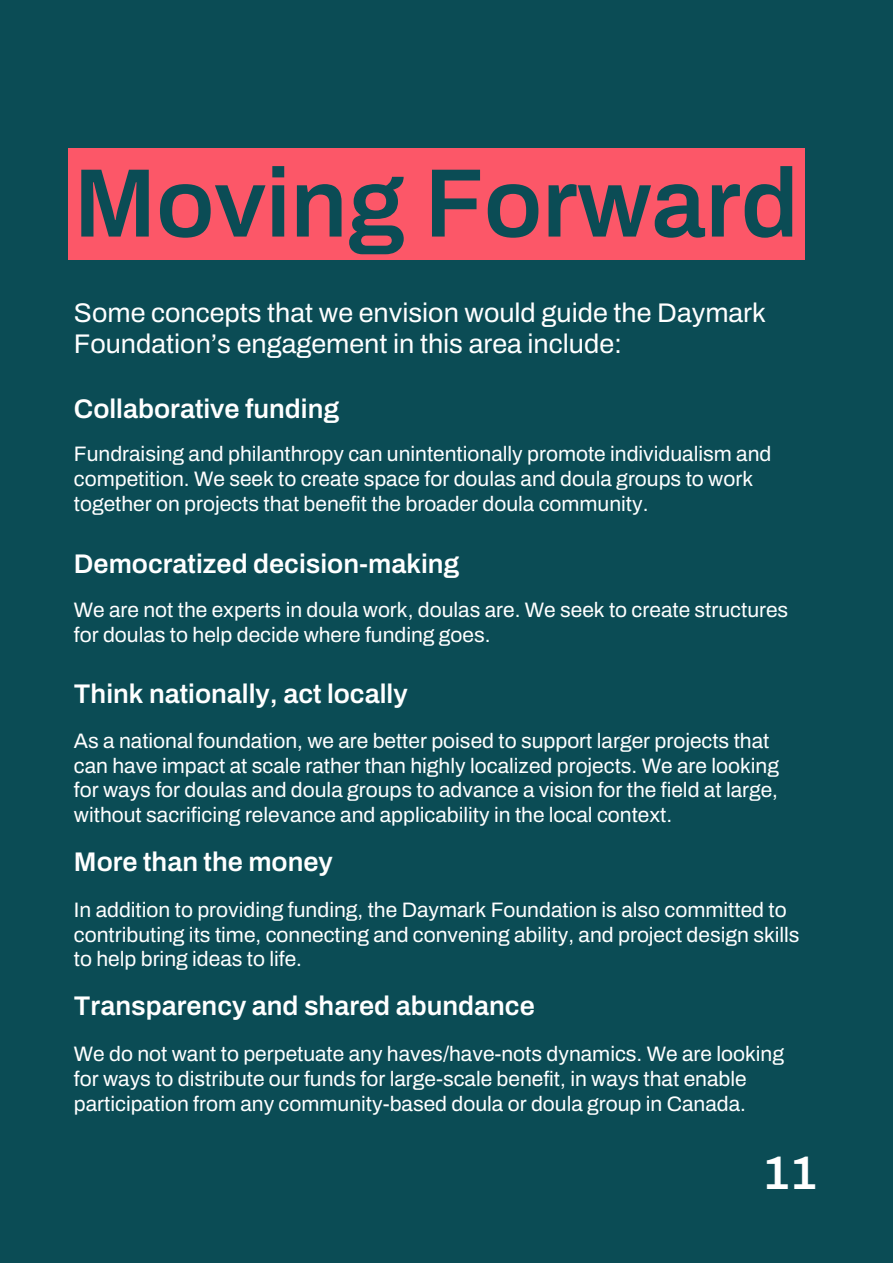
<style>
.page{position:relative;width:893px;height:1264px;background:#fff}
.page>*{position:absolute;margin:0;border:0;box-sizing:border-box;transform-origin:0 0}
.t1{font:600 97.35px "Archivo";color:#0b4c55}
.t2{font:600 47.25px "Archivo";color:#fff}
.t3{font:600 27px "Archivo";color:#fff}
.t4{font:27px/31.5px "Archivo";color:#fff}
.t5{font:21px/24.8px "Archivo";color:#fff}
</style>
<div class="page">
<div style="left:0;top:0;width:892px;height:1262px;background:#0b4c55"></div>
<div style="left:68px;top:148px;width:736px;height:111px;background:#fc5768"></div>
<h1 class="t1" style="left:74px;top:151px;width:726px">Moving Forward</h1>
<p class="t4" style="left:74px;top:297px;width:693px">Some concepts that we envision would guide the Daymark<br>Foundation’s engagement in this area include:</p>
<p class="t3" style="left:74px;top:394px;width:267px">Collaborative funding</p>
<p class="t5" style="left:74px;top:442px;width:699px">Fundraising and philanthropy can unintentionally promote individualism and competition. We seek to create space for doulas and doula groups to work together on projects that benefit the broader doula community.</p>
<p class="t3" style="left:74px;top:549px;width:387px">Democratized decision-making</p>
<p class="t5" style="left:74px;top:597px;width:715px">We are not the experts in doula work, doulas are. We seek to create structures for doulas to help decide where funding goes.</p>
<p class="t3" style="left:74px;top:679px;width:335px">Think nationally, act locally</p>
<p class="t5" style="left:74px;top:728px;width:706px">As a national foundation, we are better poised to support larger projects that can have impact at scale rather than highly localized projects. We are looking for ways for doulas and doula groups to advance a vision for the field at large, without sacrificing relevance and applicability in the local context.</p>
<p class="t3" style="left:74px;top:847px;width:260px">More than the money</p>
<p class="t5" style="left:74px;top:897px;width:727px">In addition to providing funding, the Daymark Foundation is also committed to contributing its time, connecting and convening ability, and project design skills to help bring ideas to life.</p>
<p class="t3" style="left:74px;top:991px;width:462px">Transparency and shared abundance</p>
<p class="t5" style="left:74px;top:1041px;width:711px">We do not want to perpetuate any haves/have-nots dynamics. We are looking for ways to distribute our funds for large-scale benefit, in ways that enable participation from any community-based doula or doula group in Canada.</p>
<h2 class="t2" style="left:762px;top:1147px;width:56px">11</h2>
</div>
